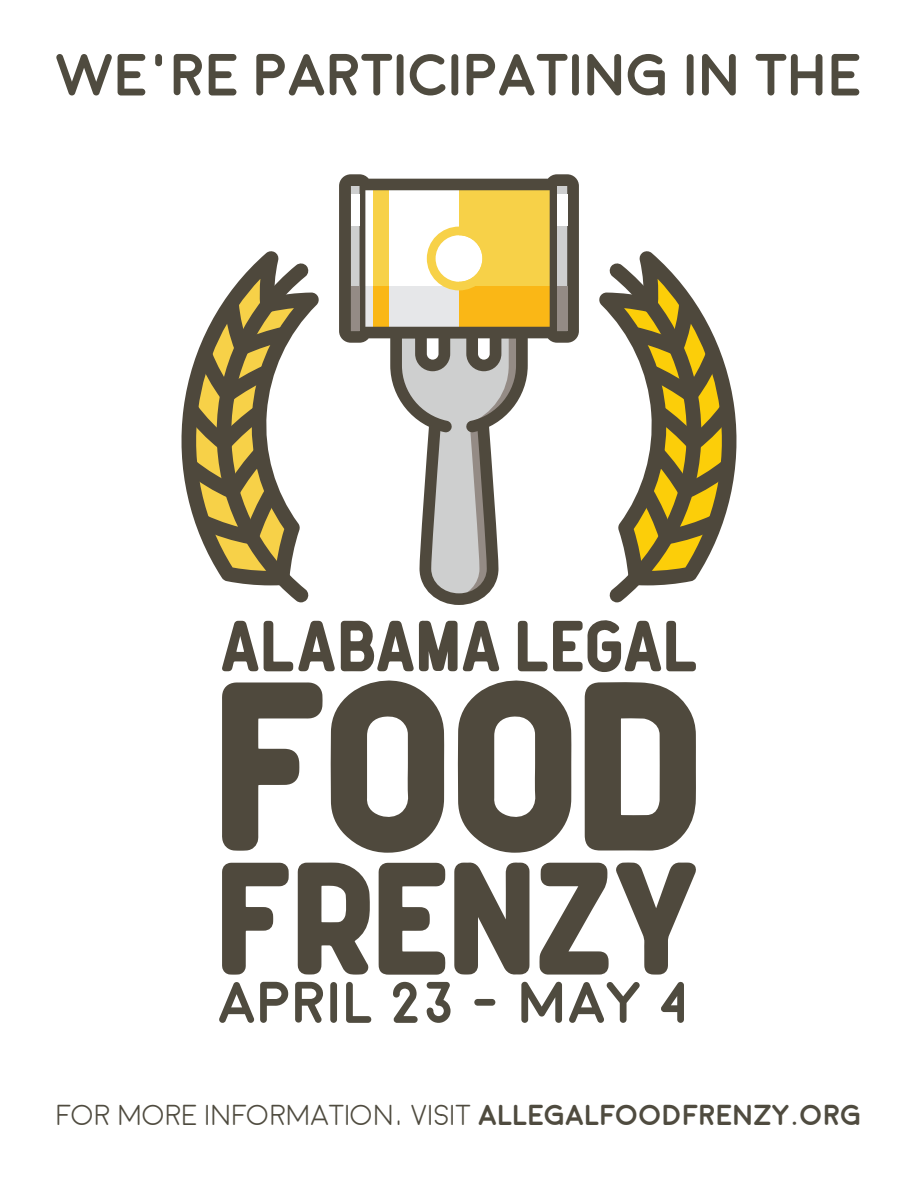
<style>
.page{position:relative;width:918px;height:1188px;background:#fff}
.page>*{position:absolute;margin:0;border:0;box-sizing:border-box;transform-origin:0 0}
.t1{font:700 59.25px "Moon";letter-spacing:-.01em;color:#4f4b3f}
.t2{font:700 58.5px "Moon";color:#4f4b3f}
.t3{font:300 28.8px "Moon";color:#4f4b3f}
.s1{font-weight:700}
</style>
<div class="page">
<svg style="left:339px;top:174px;width:240px;height:431px"></svg>
<svg style="left:181px;top:251px;width:138px;height:351px"></svg>
<svg style="left:599px;top:251px;width:138px;height:351px"></svg>
<svg style="left:222px;top:620px;width:474px;height:233px"></svg>
<svg style="left:222px;top:863px;width:67px;height:112px"></svg>
<svg style="left:298px;top:863px;width:72px;height:112px"></svg>
<svg style="left:379px;top:863px;width:66px;height:112px"></svg>
<svg style="left:454px;top:862px;width:76px;height:113px"></svg>
<svg style="left:539px;top:863px;width:70px;height:112px"></svg>
<svg style="left:616px;top:862px;width:80px;height:113px"></svg>
<p class="t1" style="left:55px;top:46px;width:809px">WE’RE PARTICIPATING IN THE</p>
<p class="t2" style="left:218px;top:974px;width:474px">APRIL 23 - MAY 4</p>
<p class="t3" style="left:56px;top:1101px;width:807px">FOR MORE INFORMATION, VISIT <span class="s1">ALLEGALFOODFRENZY.ORG</span></p>
</div>
